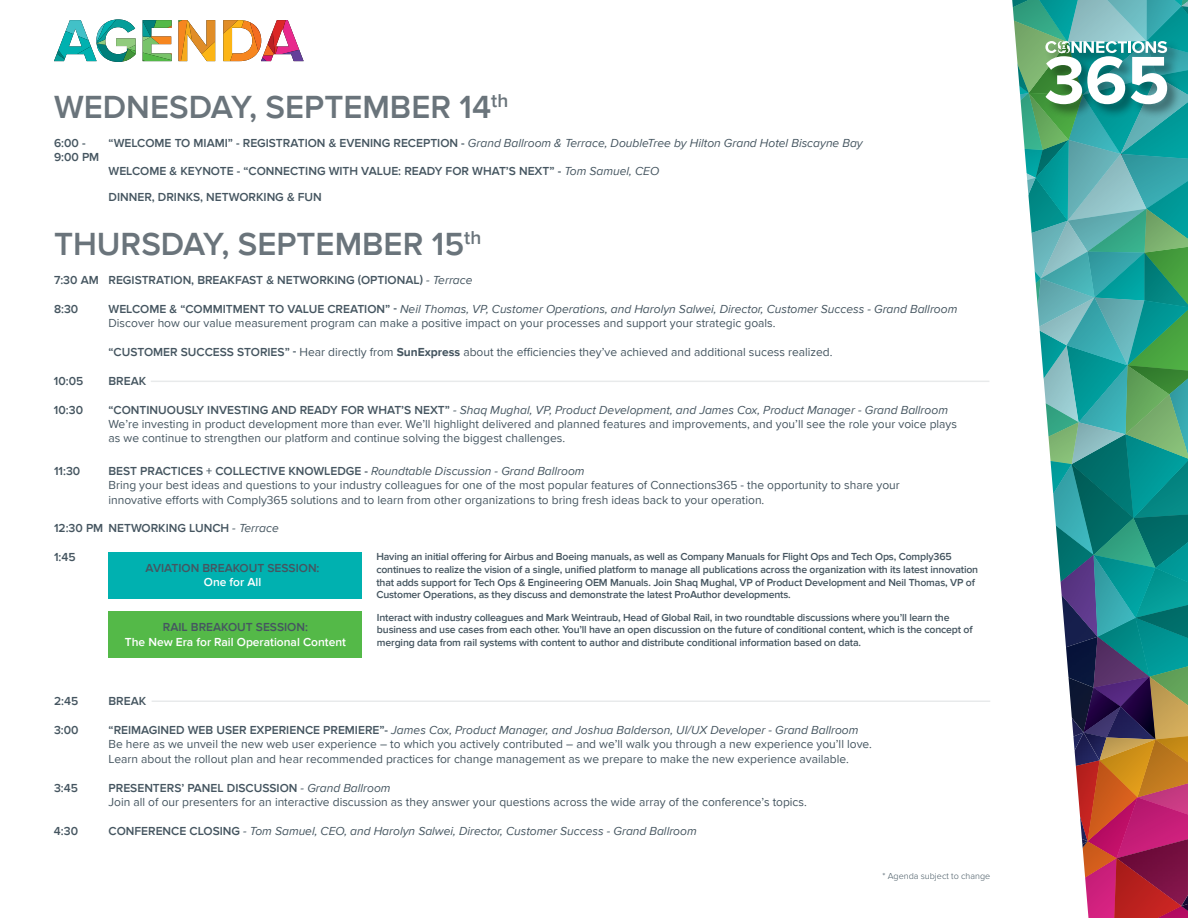
<style>
.page{position:relative;width:1188px;height:918px;background:#fff}
.page>*{position:absolute;margin:0;border:0;box-sizing:border-box;transform-origin:0 0}
.t1{font:600 33px "Proxima Nova";color:#6a747b}
.t2{font:12px/14.4px "Proxima Nova";color:#455560}
.t3{font:600 12px/25.2px "Proxima Nova";color:#455560}
.t4{font:italic 12px "Proxima Nova";color:#455560}
.t5{font:600 12px "Proxima Nova";color:#fff}
.t6{font:600 10.5px/12.6px "Proxima Nova";letter-spacing:-.015em;color:#455560}
.t7{font:300 9px "Proxima Nova";color:#445661}
.s1{font-weight:600;font-style:normal}
.s2{font-weight:400;font-style:italic}
.s3{font-weight:600}
.s4{font-style:italic}
.s5{font-weight:700}
</style>
<div class="page">
<svg style="left:989px;top:0;width:199px;height:918px"></svg>
<hr style="left:151px;top:381px;width:838px;height:1px;background:#6a747b">
<svg style="left:54px;top:19px;width:250px;height:43px"></svg>
<hr style="left:152px;top:700px;width:838px;height:2px;background:#6a747b">
<div style="left:108px;top:552px;width:254px;height:46px;background:#00b1b0"></div>
<div style="left:108px;top:612px;width:254px;height:46px;background:#54b948"></div>
<h1 class="t1" style="left:54px;top:88px;width:456px">WEDNESDAY, SEPTEMBER 14<sup>th</sup></h1>
<p class="t3" style="left:54px;top:130px;width:33px">6:00 -</p>
<p class="t4" style="left:109px;top:136px;width:756px"><span class="s1">“WELCOME TO MIAMI” - REGISTRATION &amp; EVENING RECEPTION -</span> Grand Ballroom &amp; Terrace, DoubleTree by Hilton Grand Hotel Biscayne Bay</p>
<p class="t3" style="left:54px;top:145px;width:47px">9:00 PM</p>
<p class="t3" style="left:109px;top:159px;width:552px">WELCOME &amp; KEYNOTE - “CONNECTING WITH VALUE: READY FOR WHAT’S NEXT” - <span class="s2">Tom Samuel, CEO<br></span>DINNER, DRINKS, NETWORKING &amp; FUN</p>
<h1 class="t1" style="left:54px;top:225px;width:429px">THURSDAY, SEPTEMBER 15<sup>th</sup></h1>
<p class="t3" style="left:54px;top:268px;width:420px">7:30 AM REGISTRATION, BREAKFAST &amp; NETWORKING (OPTIONAL) <span class="s2">- Terrace</span></p>
<p class="t3" style="left:54px;top:296px;width:26px">8:30</p>
<p class="t2" style="left:109px;top:302px;width:850px"><span class="s3">WELCOME &amp; “COMMITMENT TO VALUE CREATION” -</span> <span class="s4">Neil Thomas, VP, Customer Operations, and Harolyn Salwei, Director, Customer Success - Grand Ballroom<br></span>Discover how our value measurement program can make a positive impact on your processes and support your strategic goals.</p>
<p class="t2" style="left:109px;top:345px;width:726px"><span class="s3">“CUSTOMER SUCCESS STORIES” -</span> Hear directly from <span class="s5">SunExpress</span> about the efficiencies they’ve achieved and additional sucess realized.</p>
<p class="t3" style="left:54px;top:368px;width:31px">10:05</p>
<p class="t3" style="left:109px;top:368px;width:39px">BREAK</p>
<p class="t3" style="left:54px;top:397px;width:31px">10:30</p>
<p class="t2" style="left:109px;top:403px;width:850px"><span class="s3">“CONTINUOUSLY INVESTING AND READY FOR WHAT’S NEXT”</span> <span class="s4">- Shaq Mughal, VP, Product Development, and James Cox, Product Manager - Grand Ballroom<br></span>We’re investing in product development more than ever. We’ll highlight delivered and planned features and improvements, and you’ll see the role your voice plays as we continue to strengthen our platform and continue solving the biggest challenges.</p>
<p class="t3" style="left:54px;top:458px;width:28px">11:30</p>
<p class="t2" style="left:109px;top:464px;width:793px"><span class="s3">BEST PRACTICES + COLLECTIVE KNOWLEDGE -</span> <span class="s4">Roundtable Discussion - Grand Ballroom<br></span>Bring your best ideas and questions to your industry colleagues for one of the most popular features of Connections365 - the opportunity to share your innovative efforts with Comply365 solutions and to learn from other organizations to bring fresh ideas back to your operation.</p>
<p class="t3" style="left:54px;top:516px;width:226px">12:30 PM NETWORKING LUNCH <span class="s2">- Terrace</span></p>
<p class="t3" style="left:54px;top:545px;width:23px">1:45</p>
<p class="t6" style="left:376px;top:551px;width:603px">Having an initial offering for Airbus and Boeing manuals, as well as Company Manuals for Flight Ops and Tech Ops, Comply365 continues to realize the vision of a single, unified platform to manage all publications across the organization with its latest innovation that adds support for Tech Ops &amp; Engineering OEM Manuals. Join Shaq Mughal, VP of Product Development and Neil Thomas, VP of Customer Operations, as they discuss and demonstrate the latest ProAuthor developments.</p>
<p class="t3" style="left:146px;top:556px;width:176px">AVIATION BREAKOUT SESSION:</p>
<p class="t5" style="left:204px;top:575px;width:59px">One for All</p>
<p class="t3" style="left:163px;top:615px;width:147px">RAIL BREAKOUT SESSION:</p>
<p class="t5" style="left:125px;top:635px;width:223px">The New Era for Rail Operational Content</p>
<p class="t6" style="left:377px;top:611px;width:597px">Interact with industry colleagues and Mark Weintraub, Head of Global Rail, in two roundtable discussions where you’ll learn the business and use cases from each other. You’ll have an open discussion on the future of conditional content, which is the concept of merging data from rail systems with content to author and distribute conditional information based on data.</p>
<p class="t3" style="left:54px;top:689px;width:26px">2:45</p>
<p class="t3" style="left:109px;top:689px;width:39px">BREAK</p>
<p class="t3" style="left:54px;top:718px;width:26px">3:00</p>
<p class="t2" style="left:109px;top:723px;width:765px"><span class="s3">“REIMAGINED WEB USER EXPERIENCE PREMIERE”-</span> <span class="s4">James Cox, Product Manager, and Joshua Balderson, UI/UX Developer - Grand Ballroom<br></span>Be here as we unveil the new web user experience – to which you actively contributed – and we’ll walk you through a new experience you’ll love.<br>Learn about the rollout plan and hear recommended practices for change management as we prepare to make the new experience available.</p>
<p class="t3" style="left:54px;top:775px;width:25px">3:45</p>
<p class="t2" style="left:109px;top:781px;width:700px"><span class="s3">PRESENTERS’ PANEL DISCUSSION</span> <span class="s4">- Grand Ballroom<br></span>Join all of our presenters for an interactive discussion as they answer your questions across the wide array of the conference’s topics.</p>
<p class="t3" style="left:54px;top:818px;width:26px">4:30</p>
<p class="t4" style="left:109px;top:824px;width:590px"><span class="s1">CONFERENCE CLOSING</span> - Tom Samuel, CEO, and Harolyn Salwei, Director, Customer Success - Grand Ballroom</p>
<p class="t7" style="left:882px;top:869px;width:109px">* Agenda subject to change</p>
</div>
